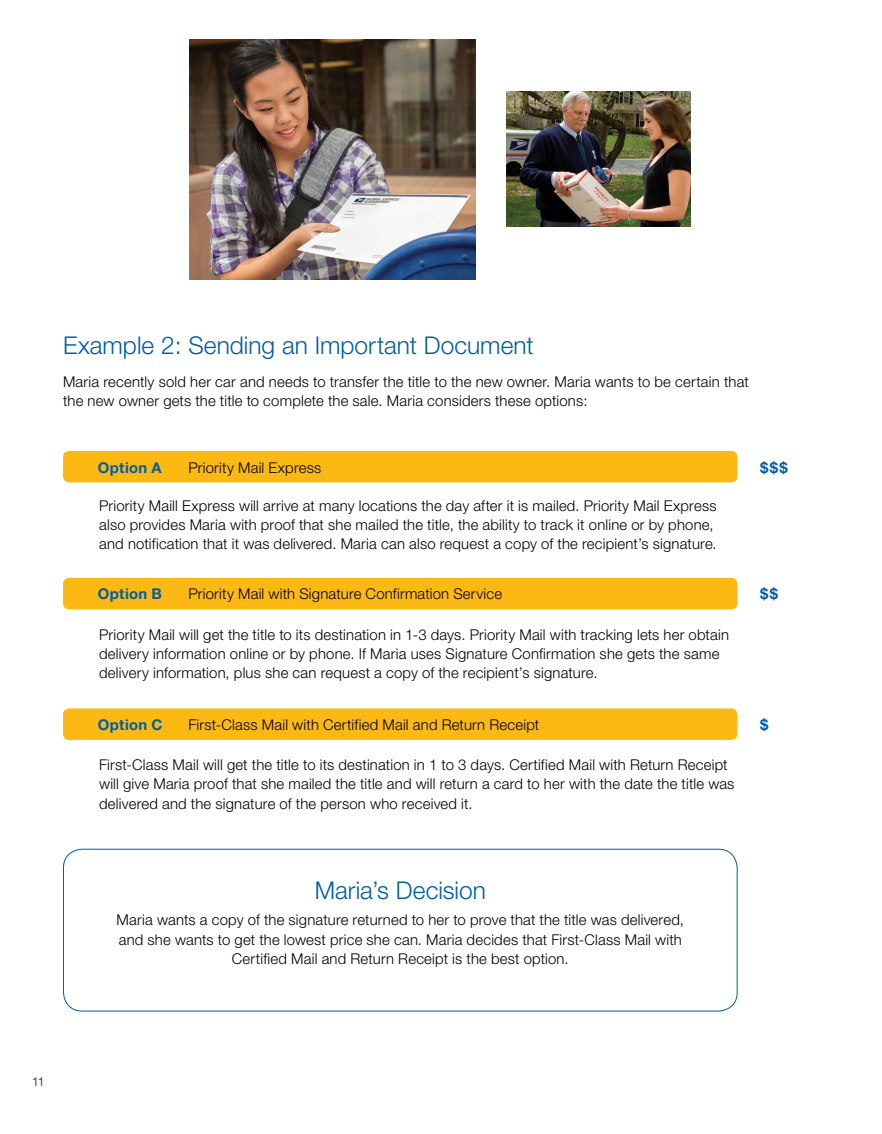
<style>
.page{position:relative;width:882px;height:1134px;background:#fff}
.page>*{position:absolute;margin:0;border:0;box-sizing:border-box;transform-origin:0 0}
.t1{font:300 24.5px "Helvetica Neue";color:#005da4}
.t2{font:300 14.88px/19.2px "Helvetica Neue";letter-spacing:.015em;color:#000}
.t3{font:700 14.88px "Helvetica Neue";letter-spacing:.02em;color:#005da4}
.t4{font:12.25px "Helvetica Neue";color:#3d505a}
</style>
<div class="page">
<div style="left:63px;top:451px;width:675px;height:31px;background:#fdb913;border-radius:6px"></div>
<div style="left:63px;top:849px;width:675px;height:163px;border:1px solid #005da4;border-radius:19px"></div>
<div style="left:63px;top:578px;width:675px;height:31px;background:#fdb913;border-radius:6px"></div>
<div style="left:63px;top:708px;width:675px;height:32px;background:#fdb913;border-radius:6px"></div>
<img style="left:190px;top:39px;width:286px;height:240px">
<img style="left:507px;top:92px;width:183px;height:135px">
<h1 class="t1" style="left:63px;top:331px;width:472px">Example 2: Sending an Important Document</h1>
<p class="t2" style="left:63px;top:372px;width:687px">Maria recently sold her car and needs to transfer the title to the new owner. Maria wants to be certain that the new owner gets the title to complete the sale. Maria considers these options:</p>
<p class="t3" style="left:98px;top:458px;width:65px">Option A</p>
<p class="t2" style="left:188px;top:457px;width:134px">Priority Mail Express</p>
<p class="t3" style="left:760px;top:458px;width:29px">$$$</p>
<p class="t2" style="left:99px;top:496px;width:619px">Priority Maill Express will arrive at many locations the day after it is mailed. Priority Mail Express also provides Maria with proof that she mailed the title, the ability to track it online or by phone, and notification that it was delivered. Maria can also request a copy of the recipient’s signature.</p>
<p class="t3" style="left:98px;top:585px;width:66px">Option B</p>
<p class="t2" style="left:188px;top:584px;width:315px">Priority Mail with Signature Confirmation Service</p>
<p class="t3" style="left:760px;top:585px;width:19px">$$</p>
<p class="t2" style="left:99px;top:624px;width:631px">Priority Mail will get the title to its destination in 1-3 days. Priority Mail with tracking lets her obtain delivery information online or by phone. If Maria uses Signature Confirmation she gets the same delivery information, plus she can request a copy of the recipient’s signature.</p>
<p class="t3" style="left:98px;top:716px;width:66px">Option C</p>
<p class="t2" style="left:188px;top:715px;width:352px">First-Class Mail with Certified Mail and Return Receipt</p>
<p class="t3" style="left:760px;top:716px;width:10px">$</p>
<p class="t2" style="left:99px;top:755px;width:637px">First-Class Mail will get the title to its destination in 1 to 3 days. Certified Mail with Return Receipt will give Maria proof that she mailed the title and will return a card to her with the date the title was delivered and the signature of the person who received it.</p>
<h1 class="t1" style="left:315px;top:875px;width:173px">Maria’s Decision</h1>
<p class="t2" style="left:117px;top:910px;width:569px;text-align:center">Maria wants a copy of the signature returned to her to prove that the title was delivered, and she wants to get the lowest price she can. Maria decides that First-Class Mail with<br>Certified Mail and Return Receipt is the best option.</p>
<p class="t4" style="left:32px;top:1075px;width:14px">11</p>
</div>
